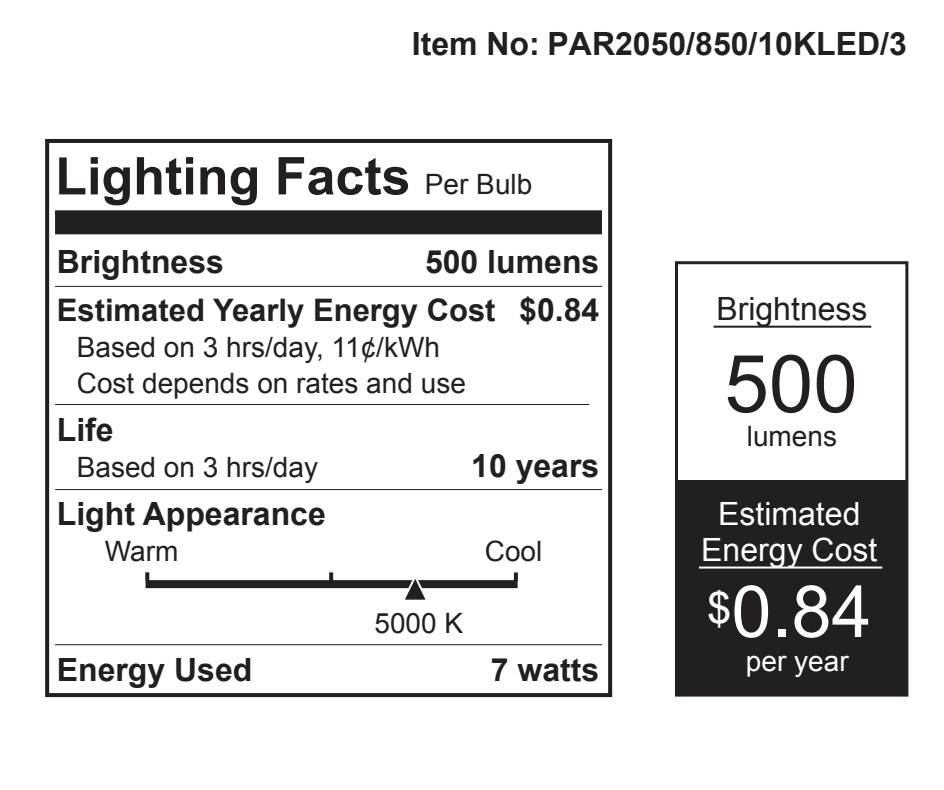
<style>
.page{position:relative;width:944px;height:790px;background:#fff}
.page>*{position:absolute;margin:0;border:0;box-sizing:border-box;transform-origin:0 0}
.t1{font:80px "Arial";color:#231f20}
.t2{font:72px "Arial";color:#fff}
.t3{font:700 52px "Arial";color:#231f20}
.t4{font:700 32px/48px "Arial";color:#231f20;text-align:right}
.t5{font:32px/36px "Arial";color:#fff;text-align:center}
.t6{font:32px "Arial";color:#231f20}
.t7{font:700 31.2px "Arial";color:#231f20}
.t8{font:28px/36px "Arial";color:#231f20}
.t9{font:28px "Arial";color:#fff}
.s1{font-weight:400;font-size:28px}
</style>
<div class="page">
<div style="left:675px;top:261px;width:233px;height:435px;background:#fff;border:3px solid #231f20"></div>
<div style="left:676px;top:479px;width:231px;height:215px;background:#231f20"></div>
<hr style="left:714px;top:325px;width:157px;height:2px;background:#231f20">
<hr style="left:699px;top:566px;width:183px;height:2px;background:#fff">
<div style="left:45px;top:139px;width:567px;height:558px;background:#fff;border:4px solid #231f20"></div>
<hr style="left:55px;top:643px;width:547px;height:2px;background:#221f1f">
<hr style="left:55px;top:488px;width:547px;height:2px;background:#221f1f">
<hr style="left:55px;top:403px;width:534px;height:2px;background:#221f1f">
<hr style="left:55px;top:285px;width:547px;height:2px;background:#221f1f">
<div style="left:55px;top:210px;width:547px;height:24px;background:#231f20"></div>
<div style="left:146px;top:580px;width:372px;height:8px;background:#231f20"></div>
<svg style="left:514px;top:572px;width:4px;height:9px"></svg>
<svg style="left:329px;top:572px;width:4px;height:8px"></svg>
<svg style="left:145px;top:572px;width:4px;height:8px"></svg>
<svg style="left:401px;top:579px;width:29px;height:21px"></svg>
<p class="t4" style="left:412px;top:21px;width:497px">Item No: PAR2050/850/10KLED/3</p>
<h3 class="t3" style="left:55px;top:142px;width:479px">Lighting Facts <span class="s1">Per Bulb</span></h3>
<p class="t4" style="left:425px;top:238px;width:176px">500 lumens $0.84</p>
<p class="t4" style="left:57px;top:238px;width:169px">Brightness</p>
<p class="t7" style="left:57px;top:289px;width:440px">Estimated Yearly Energy Cost</p>
<p class="t8" style="left:77px;top:329px;width:391px">Based on 3 hrs/day, 11¢/kWh<br>Cost depends on rates and use</p>
<p class="t4" style="left:57px;top:406px;width:58px">Life</p>
<p class="t8" style="left:77px;top:449px;width:243px">Based on 3 hrs/day</p>
<p class="t4" style="left:57px;top:490px;width:271px">Light Appearance</p>
<p class="t8" style="left:105px;top:533px;width:75px">Warm</p>
<p class="t8" style="left:485px;top:533px;width:59px">Cool</p>
<p class="t4" style="left:471px;top:442px;width:130px">10 years</p>
<p class="t4" style="left:57px;top:646px;width:197px">Energy Used</p>
<p class="t8" style="left:374px;top:605px;width:90px">5000 K</p>
<p class="t4" style="left:491px;top:646px;width:110px">7 watts</p>
<p class="t6" style="left:716px;top:288px;width:153px">Brightness</p>
<h1 class="t1" style="left:724px;top:331px;width:135px">500</h1>
<p class="t8" style="left:747px;top:418px;width:92px">lumens</p>
<p class="t5" style="left:701px;top:496px;width:178px">Estimated<br>Energy Cost</p>
<h2 class="t2" style="left:707px;top:564px;width:166px"><sup>$</sup>0.84</h2>
<p class="t9" style="left:746px;top:642px;width:104px">per year</p>
</div>
